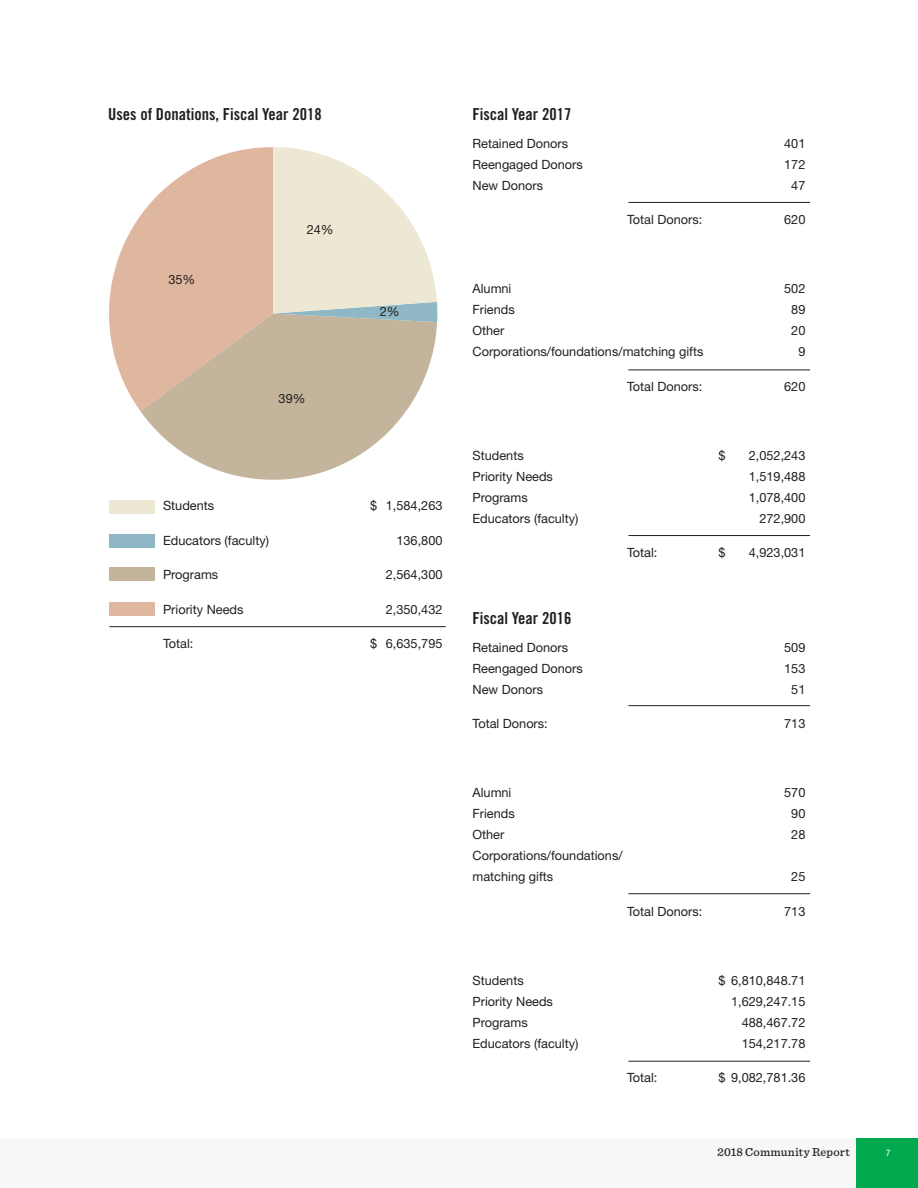
<style>
.page{position:relative;width:918px;height:1188px;background:#fff}
.page>*{position:absolute;margin:0;border:0;box-sizing:border-box;transform-origin:0 0}
.Subhead{font:16.5px "Trade Gothic LT Pro Bd Cn 20";color:#231f20}
.BodyCopy{font:12.75px/21px "Helvetica Neue";color:#231f20}
.t1{font:500 12px "Sentinel";letter-spacing:.015em;color:#231f20}
.t2{font:9px "Helvetica Neue";color:#fff}
</style>
<div class="page">
<svg style="left:140px;top:411px;width:266px;height:69px;fill:#c3b49b"></svg>
<svg style="left:109px;top:147px;width:328px;height:264px"></svg>
<hr style="left:109px;top:626px;width:337px;height:1px;background:#231f20">
<hr style="left:628px;top:202px;width:182px;height:1px;background:#231f20">
<hr style="left:628px;top:370px;width:182px;height:1px;background:#231f20">
<hr style="left:628px;top:535px;width:182px;height:1px;background:#231f20">
<hr style="left:628px;top:705px;width:182px;height:1px;background:#231f20">
<hr style="left:628px;top:893px;width:182px;height:1px;background:#231f20">
<hr style="left:628px;top:1061px;width:182px;height:1px;background:#231f20">
<div style="left:109px;top:602px;width:46px;height:14px;background:#dfb69e"></div>
<div style="left:109px;top:534px;width:46px;height:14px;background:#8fb7c5"></div>
<div style="left:109px;top:567px;width:46px;height:14px;background:#c3b49b"></div>
<div style="left:109px;top:500px;width:46px;height:14px;background:#ede8d3"></div>
<div style="left:0;top:1138px;width:918px;height:50px;background:#f7f7f8"></div>
<div style="left:856px;top:1138px;width:62px;height:50px;background:#00a94d"></div>
<p class="Subhead" style="left:108px;top:104px;width:215px">Uses of Donations, Fiscal Year 2018</p>
<p class="BodyCopy" style="left:168px;top:269px;width:28px">35%</p>
<p class="BodyCopy" style="left:307px;top:218px;width:28px">24%</p>
<p class="BodyCopy" style="left:279px;top:388px;width:28px">39%</p>
<p class="BodyCopy" style="left:380px;top:301px;width:21px">2%</p>
<p class="BodyCopy" style="left:163px;top:495px;width:53px">Students</p>
<p class="BodyCopy" style="left:370px;top:495px;width:74px">$ 1,584,263</p>
<p class="BodyCopy" style="left:163px;top:530px;width:108px">Educators (faculty)</p>
<p class="BodyCopy" style="left:396px;top:530px;width:48px">136,800</p>
<p class="BodyCopy" style="left:163px;top:564px;width:57px">Programs</p>
<p class="BodyCopy" style="left:386px;top:564px;width:58px">2,564,300</p>
<p class="BodyCopy" style="left:163px;top:599px;width:82px">Priority Needs</p>
<p class="BodyCopy" style="left:386px;top:599px;width:58px">2,350,432</p>
<p class="BodyCopy" style="left:163px;top:633px;width:32px">Total:</p>
<p class="BodyCopy" style="left:370px;top:633px;width:74px">$ 6,635,795</p>
<p class="Subhead" style="left:472px;top:104px;width:100px">Fiscal Year 2017</p>
<p class="BodyCopy" style="left:472px;top:132px;width:97px">Retained Donors</p>
<p class="BodyCopy" style="left:784px;top:132px;width:23px">401</p>
<p class="BodyCopy" style="left:472px;top:153px;width:112px">Reengaged Donors</p>
<p class="BodyCopy" style="left:784px;top:153px;width:23px">172</p>
<p class="BodyCopy" style="left:472px;top:174px;width:72px">New Donors</p>
<p class="BodyCopy" style="left:791px;top:174px;width:16px">47</p>
<p class="BodyCopy" style="left:627px;top:209px;width:77px">Total Donors:</p>
<p class="BodyCopy" style="left:784px;top:209px;width:23px">620</p>
<p class="BodyCopy" style="left:472px;top:278px;width:40px">Alumni</p>
<p class="BodyCopy" style="left:784px;top:278px;width:23px">502</p>
<p class="BodyCopy" style="left:472px;top:299px;width:44px">Friends</p>
<p class="BodyCopy" style="left:791px;top:299px;width:16px">89</p>
<p class="BodyCopy" style="left:472px;top:320px;width:33px">Other</p>
<p class="BodyCopy" style="left:791px;top:320px;width:16px">20</p>
<p class="BodyCopy" style="left:472px;top:341px;width:232px">Corporations/foundations/matching gifts</p>
<p class="BodyCopy" style="left:798px;top:341px;width:9px">9</p>
<p class="BodyCopy" style="left:627px;top:375px;width:77px">Total Donors:</p>
<p class="BodyCopy" style="left:784px;top:375px;width:23px">620</p>
<p class="BodyCopy" style="left:472px;top:444px;width:53px">Students</p>
<p class="BodyCopy" style="left:718px;top:444px;width:9px">$</p>
<p class="BodyCopy" style="left:749px;top:444px;width:58px">2,052,243</p>
<p class="BodyCopy" style="left:472px;top:465px;width:82px">Priority Needs</p>
<p class="BodyCopy" style="left:749px;top:465px;width:58px">1,519,488</p>
<p class="BodyCopy" style="left:472px;top:486px;width:57px">Programs</p>
<p class="BodyCopy" style="left:749px;top:486px;width:58px">1,078,400</p>
<p class="BodyCopy" style="left:472px;top:507px;width:108px">Educators (faculty)</p>
<p class="BodyCopy" style="left:759px;top:507px;width:48px">272,900</p>
<p class="BodyCopy" style="left:627px;top:542px;width:32px">Total:</p>
<p class="BodyCopy" style="left:718px;top:542px;width:9px">$</p>
<p class="BodyCopy" style="left:749px;top:542px;width:58px">4,923,031</p>
<p class="Subhead" style="left:472px;top:608px;width:100px">Fiscal Year 2016</p>
<p class="BodyCopy" style="left:472px;top:636px;width:97px">Retained Donors</p>
<p class="BodyCopy" style="left:784px;top:636px;width:23px">509</p>
<p class="BodyCopy" style="left:472px;top:657px;width:112px">Reengaged Donors</p>
<p class="BodyCopy" style="left:784px;top:657px;width:23px">153</p>
<p class="BodyCopy" style="left:472px;top:678px;width:72px">New Donors</p>
<p class="BodyCopy" style="left:791px;top:678px;width:16px">51</p>
<p class="BodyCopy" style="left:472px;top:713px;width:77px">Total Donors:</p>
<p class="BodyCopy" style="left:784px;top:713px;width:23px">713</p>
<p class="BodyCopy" style="left:472px;top:782px;width:40px">Alumni</p>
<p class="BodyCopy" style="left:784px;top:782px;width:23px">570</p>
<p class="BodyCopy" style="left:472px;top:803px;width:44px">Friends</p>
<p class="BodyCopy" style="left:791px;top:803px;width:16px">90</p>
<p class="BodyCopy" style="left:472px;top:824px;width:33px">Other</p>
<p class="BodyCopy" style="left:791px;top:824px;width:16px">28</p>
<p class="BodyCopy" style="left:472px;top:845px;width:152px">Corporations/foundations/ matching gifts</p>
<p class="BodyCopy" style="left:791px;top:866px;width:16px">25</p>
<p class="BodyCopy" style="left:627px;top:900px;width:77px">Total Donors:</p>
<p class="BodyCopy" style="left:784px;top:900px;width:23px">713</p>
<p class="BodyCopy" style="left:472px;top:969px;width:53px">Students</p>
<p class="BodyCopy" style="left:718px;top:969px;width:88px">$ 6,810,848.71</p>
<p class="BodyCopy" style="left:472px;top:990px;width:82px">Priority Needs</p>
<p class="BodyCopy" style="left:731px;top:990px;width:76px">1,629,247.15</p>
<p class="BodyCopy" style="left:472px;top:1011px;width:57px">Programs</p>
<p class="BodyCopy" style="left:742px;top:1011px;width:65px">488,467.72</p>
<p class="BodyCopy" style="left:472px;top:1032px;width:108px">Educators (faculty)</p>
<p class="BodyCopy" style="left:742px;top:1032px;width:65px">154,217.78</p>
<p class="BodyCopy" style="left:627px;top:1067px;width:32px">Total:</p>
<p class="BodyCopy" style="left:718px;top:1067px;width:88px">$ 9,082,781.36</p>
<p class="t1" style="left:717px;top:1143px;width:134px">2018 Community Report</p>
<p class="t2" style="left:886px;top:1147px;width:7px">7</p>
</div>
